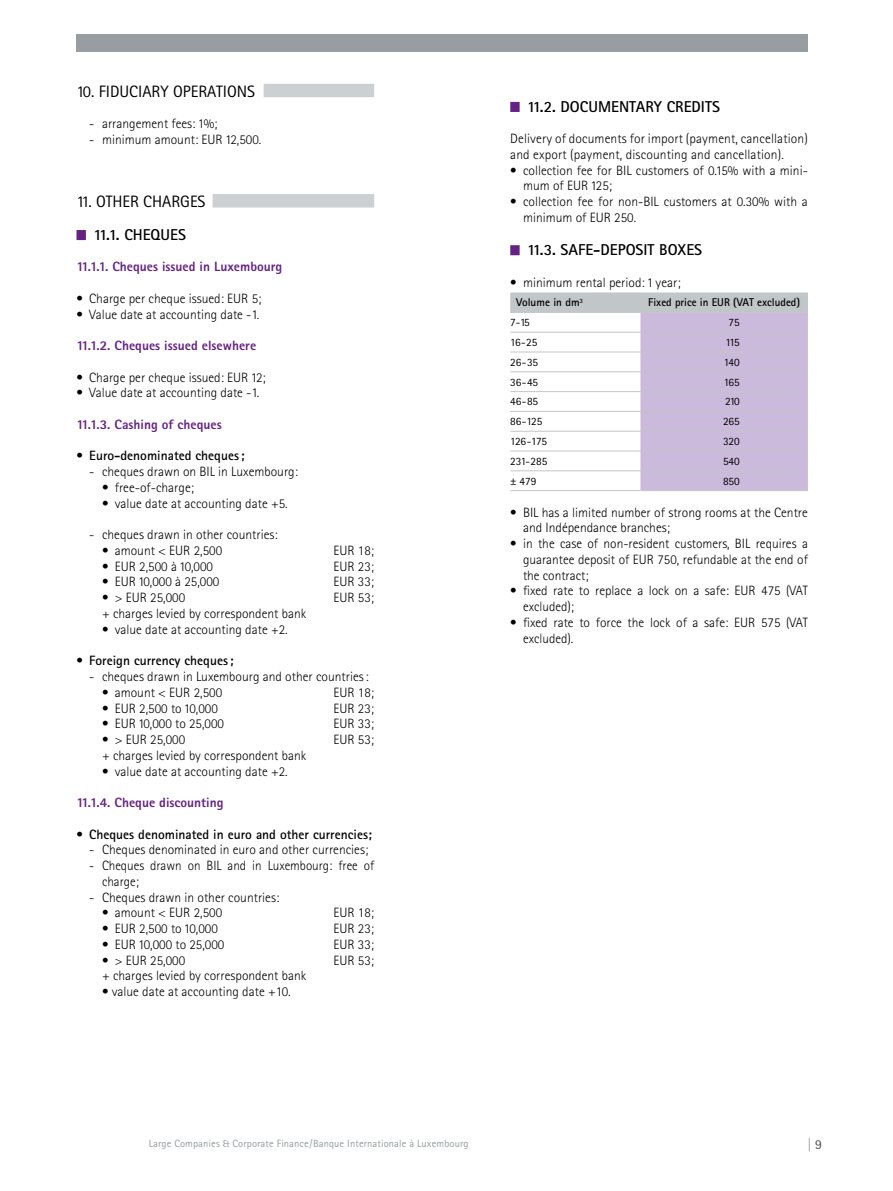
<style>
.page{position:relative;width:893px;height:1191px;background:#fff}
.page>*{position:absolute;margin:0;border:0;box-sizing:border-box;transform-origin:0 0}
.t1{font:16.5px "Rotis Sans Serif Std";color:#000}
.t2{font:700 15.75px "Rotis Sans Serif Std";color:#000}
.t3{font:300 13.5px/15.8px "Rotis Sans Serif Std";color:#000}
.t4{font:800 13.5px "Rotis Sans Serif Std";color:#652282}
.t5{font:700 13.5px "Rotis Sans Serif Std";color:#000}
.t6{font:13.5px "Rotis Sans Serif Std";color:#989da1}
.t7{font:11.25px "Rotis Sans Serif Std";color:#000}
.t8{font:700 11.25px "Rotis Sans Serif Std";color:#000}
.t9{font:10.5px "Rotis Sans Serif Std";letter-spacing:.01em;color:#989da1}
.s1{font-weight:300}
.s2{color:#494948}
</style>
<div class="page">
<div style="left:77px;top:34px;width:731px;height:17px;background:#989da1"></div>
<div style="left:264px;top:84px;width:110px;height:13px;background:#ccd0d2"></div>
<div style="left:213px;top:194px;width:161px;height:13px;background:#ccd0d2"></div>
<div style="left:77px;top:230px;width:9px;height:10px;background:#652282"></div>
<div style="left:510px;top:102px;width:10px;height:10px;background:#652282"></div>
<div style="left:510px;top:245px;width:10px;height:10px;background:#652282"></div>
<svg style="left:510px;top:292px;width:298px;height:198px"></svg>
<hr style="left:510px;top:312px;width:130px;height:1px;background:#c1c6c8">
<hr style="left:510px;top:332px;width:130px;height:1px;background:#c1c6c8">
<hr style="left:510px;top:351px;width:130px;height:1px;background:#c1c6c8">
<hr style="left:510px;top:371px;width:130px;height:1px;background:#c1c6c8">
<hr style="left:510px;top:391px;width:130px;height:1px;background:#c1c6c8">
<hr style="left:510px;top:411px;width:130px;height:1px;background:#c1c6c8">
<hr style="left:510px;top:431px;width:130px;height:1px;background:#c1c6c8">
<hr style="left:510px;top:450px;width:130px;height:1px;background:#c1c6c8">
<hr style="left:510px;top:470px;width:130px;height:1px;background:#c1c6c8">
<hr style="left:510px;top:490px;width:130px;height:1px;background:#c1c6c8">
<hr style="left:640px;top:312px;width:168px;height:1px;background:#c1c6c8">
<hr style="left:640px;top:332px;width:168px;height:1px;background:#c1c6c8">
<hr style="left:640px;top:351px;width:168px;height:1px;background:#c1c6c8">
<hr style="left:640px;top:371px;width:168px;height:1px;background:#c1c6c8">
<hr style="left:640px;top:391px;width:168px;height:1px;background:#c1c6c8">
<hr style="left:640px;top:411px;width:168px;height:1px;background:#c1c6c8">
<hr style="left:640px;top:431px;width:168px;height:1px;background:#c1c6c8">
<hr style="left:640px;top:450px;width:168px;height:1px;background:#c1c6c8">
<hr style="left:640px;top:470px;width:168px;height:1px;background:#c1c6c8">
<hr style="left:640px;top:490px;width:168px;height:1px;background:#c1c6c8">
<p class="t1" style="left:77px;top:81px;width:180px">10. FIDUCIARY OPERATIONS</p>
<p class="t3" style="left:89px;top:116px;width:130px">- arrangement fees: 1%;</p>
<p class="t3" style="left:89px;top:132px;width:174px">- minimum amount: EUR 12,500.</p>
<p class="t1" style="left:77px;top:191px;width:131px">11. OTHER CHARGES</p>
<p class="t2" style="left:94px;top:224px;width:94px">11.1. CHEQUES</p>
<p class="t4" style="left:77px;top:258px;width:207px">11.1.1. Cheques issued in Luxembourg</p>
<p class="t3" style="left:77px;top:291px;width:186px">• Charge per cheque issued: EUR 5;</p>
<p class="t3" style="left:77px;top:306px;width:184px">• Value date at accounting date -1.</p>
<p class="t4" style="left:77px;top:337px;width:181px">11.1.2. Cheques issued elsewhere</p>
<p class="t3" style="left:77px;top:369px;width:191px">• Charge per cheque issued: EUR 12;</p>
<p class="t3" style="left:77px;top:385px;width:184px">• Value date at accounting date -1.</p>
<p class="t4" style="left:77px;top:416px;width:147px">11.1.3. Cashing of cheques</p>
<p class="t5" style="left:77px;top:447px;width:169px"><span class="s1">•</span> Euro-denominated cheques;</p>
<p class="t3" style="left:89px;top:464px;width:210px">- cheques drawn on BIL in Luxembourg:</p>
<p class="t3" style="left:102px;top:480px;width:94px">• free-of-charge;</p>
<p class="t3" style="left:102px;top:495px;width:187px">• value date at accounting date +5.</p>
<p class="t3" style="left:89px;top:527px;width:190px">- cheques drawn in other countries:</p>
<p class="t3" style="left:102px;top:543px;width:122px">• amount &lt; EUR 2,500</p>
<p class="t3" style="left:333px;top:543px;width:42px">EUR 18;</p>
<p class="t3" style="left:102px;top:558px;width:113px">• EUR 2,500 à 10,000</p>
<p class="t3" style="left:333px;top:558px;width:42px">EUR 23;</p>
<p class="t3" style="left:102px;top:574px;width:119px">• EUR 10,000 à 25,000</p>
<p class="t3" style="left:333px;top:574px;width:42px">EUR 33;</p>
<p class="t3" style="left:102px;top:590px;width:85px">• &gt; EUR 25,000</p>
<p class="t3" style="left:333px;top:590px;width:42px">EUR 53;</p>
<p class="t3" style="left:102px;top:606px;width:206px">+ charges levied by correspondent bank</p>
<p class="t3" style="left:102px;top:621px;width:187px">• value date at accounting date +2.</p>
<p class="t5" style="left:77px;top:652px;width:158px"><span class="s1">•</span> Foreign currency cheques;</p>
<p class="t3" style="left:89px;top:669px;width:281px">- cheques drawn in Luxembourg and other countries:</p>
<p class="t3" style="left:102px;top:684px;width:122px">• amount &lt; EUR 2,500</p>
<p class="t3" style="left:333px;top:684px;width:42px">EUR 18;</p>
<p class="t3" style="left:102px;top:700px;width:117px">• EUR 2,500 to 10,000</p>
<p class="t3" style="left:333px;top:700px;width:42px">EUR 23;</p>
<p class="t3" style="left:102px;top:716px;width:124px">• EUR 10,000 to 25,000</p>
<p class="t3" style="left:333px;top:716px;width:42px">EUR 33;</p>
<p class="t3" style="left:102px;top:732px;width:85px">• &gt; EUR 25,000</p>
<p class="t3" style="left:333px;top:732px;width:42px">EUR 53;</p>
<p class="t3" style="left:102px;top:747px;width:206px">+ charges levied by correspondent bank</p>
<p class="t3" style="left:102px;top:763px;width:187px">• value date at accounting date +2.</p>
<p class="t4" style="left:77px;top:794px;width:148px">11.1.4. Cheque discounting</p>
<p class="t5" style="left:77px;top:825px;width:297px"><span class="s1">•</span> Cheques denominated in euro and other currencies;</p>
<p class="t3" style="left:89px;top:842px;width:280px">- Cheques denominated in euro and other currencies;</p>
<p class="t3" style="left:102px;top:858px;width:274px;text-indent:-13px">- Cheques drawn on BIL and in Luxembourg: free of charge;</p>
<p class="t3" style="left:89px;top:889px;width:191px">- Cheques drawn in other countries:</p>
<p class="t3" style="left:102px;top:905px;width:122px">• amount &lt; EUR 2,500</p>
<p class="t3" style="left:333px;top:905px;width:42px">EUR 18;</p>
<p class="t3" style="left:102px;top:921px;width:117px">• EUR 2,500 to 10,000</p>
<p class="t3" style="left:333px;top:921px;width:42px">EUR 23;</p>
<p class="t3" style="left:102px;top:936px;width:124px">• EUR 10,000 to 25,000</p>
<p class="t3" style="left:333px;top:936px;width:42px">EUR 33;</p>
<p class="t3" style="left:102px;top:952px;width:85px">• &gt; EUR 25,000</p>
<p class="t3" style="left:333px;top:952px;width:42px">EUR 53;</p>
<p class="t3" style="left:102px;top:968px;width:206px">+ charges levied by correspondent bank</p>
<p class="t3" style="left:102px;top:984px;width:190px">• value date at accounting date +10.</p>
<p class="t2" style="left:527px;top:96px;width:194px">11.2. DOCUMENTARY CREDITS</p>
<p class="t3" style="left:510px;top:131px;width:299px">Delivery of documents for import (payment, cancellation) and export (payment, discounting and cancellation).</p>
<p class="t3" style="left:523px;top:162px;width:286px;text-indent:-13px">• collection fee for BIL customers of 0.15% with a mini&shy;mum of EUR 125;</p>
<p class="t3" style="left:523px;top:194px;width:286px;text-indent:-13px">• collection fee for non-BIL customers at 0.30% with a minimum of EUR 250.</p>
<p class="t2" style="left:527px;top:240px;width:176px">11.3. SAFE-DEPOSIT BOXES</p>
<p class="t3" style="left:510px;top:274px;width:172px">• minimum rental period: 1 year;</p>
<p class="t8" style="left:516px;top:295px;width:68px">Volume in dm<sup>3</sup></p>
<p class="t8" style="left:648px;top:295px;width:153px">Fixed price in EUR (VAT excluded)</p>
<p class="t7" style="left:510px;top:316px;width:21px">7-15</p>
<p class="t7" style="left:729px;top:316px;width:13px">75</p>
<p class="t7" style="left:510px;top:335px;width:29px">16-25</p>
<p class="t7" style="left:726px;top:335px;width:16px">115</p>
<p class="t7" style="left:510px;top:355px;width:29px">26-35</p>
<p class="t7" style="left:724px;top:355px;width:17px">140</p>
<p class="t7" style="left:510px;top:375px;width:29px">36-45</p>
<p class="t7" style="left:724px;top:375px;width:17px">165</p>
<p class="t7" style="left:510px;top:395px;width:29px">46-85</p>
<p class="t7" style="left:725px;top:395px;width:16px">210</p>
<p class="t7" style="left:510px;top:415px;width:34px">86-125</p>
<p class="t7" style="left:723px;top:415px;width:18px">265</p>
<p class="t7" style="left:510px;top:434px;width:38px">126-175</p>
<p class="t7" style="left:723px;top:434px;width:18px">320</p>
<p class="t7" style="left:510px;top:454px;width:39px">231-285</p>
<p class="t7" style="left:723px;top:454px;width:18px">540</p>
<p class="t7" style="left:510px;top:474px;width:28px">± 479</p>
<p class="t7" style="left:723px;top:474px;width:18px">850</p>
<p class="t3" style="left:523px;top:504px;width:286px;text-indent:-13px">• BIL has a limited number of strong rooms at the Centre and Indépendance branches;</p>
<p class="t3" style="left:523px;top:536px;width:286px;text-align:justify;text-indent:-13px">• in the case of non-resident customers, BIL requires a guarantee deposit of EUR 750, refundable at the end of the contract;</p>
<p class="t3" style="left:523px;top:583px;width:286px;text-indent:-13px">• fixed rate to replace a lock on a safe: EUR 475 (VAT excluded);</p>
<p class="t3" style="left:523px;top:614px;width:286px;text-indent:-13px">• fixed rate to force the lock of a safe: EUR 575 (VAT excluded).</p>
<p class="t9" style="left:149px;top:1137px;width:321px">Large Companies &amp; Corporate Finance/Banque Internationale à Luxembourg</p>
<p class="t6" style="left:808px;top:1136px;width:15px">| <span class="s2">9</span></p>
</div>
